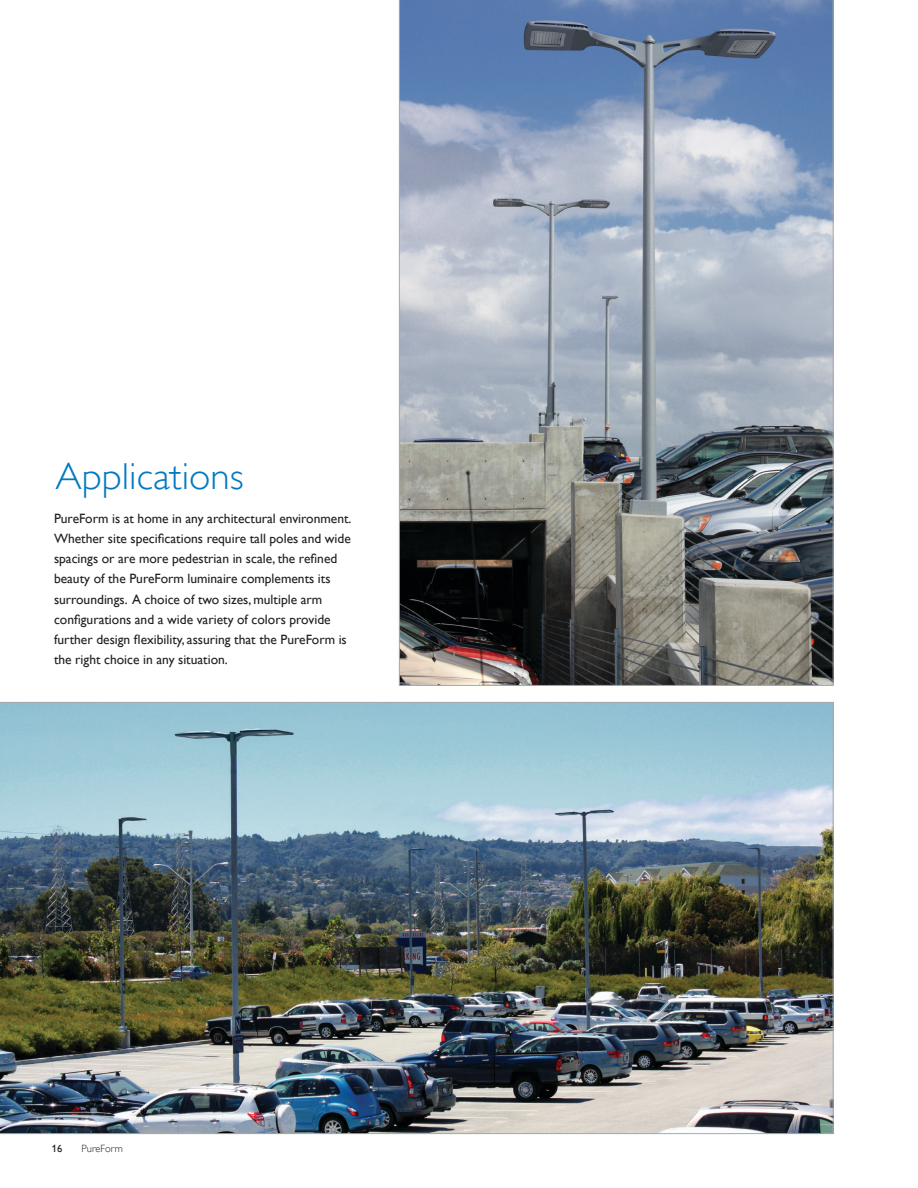
<style>
.page{position:relative;width:918px;height:1188px;background:#fff}
.page>*{position:absolute;margin:0;border:0;box-sizing:border-box;transform-origin:0 0}
.t1{font:300 37.5px "Gill Alt One";color:#0079c1;scale:1.05 1}
.t2{font:13.5px/20.2px "Gill Alt One";color:#231f20}
.t3{font:300 10.5px "Gill Alt One";color:#231f20}
.t4{font:10.5px "Gill Alt One";color:#231f20}
</style>
<div class="page">
<svg style="left:399px;top:0;width:434px;height:686px"></svg>
<img style="left:0;top:702px;width:834px;height:432px">
<p class="t1" style="left:56px;top:454px;width:181px">Applications</p>
<p class="t2" style="left:54px;top:508px;width:299px">PureForm is at home in any architectural environment.<br>Whether site specifications require tall poles and wide spacings or are more pedestrian in scale, the refined beauty of the PureForm luminaire complements its surroundings. A choice of two sizes, multiple arm configurations and a wide variety of colors provide further design flexibility, assuring that the PureForm is the right choice in any situation.</p>
<p class="t4" style="left:52px;top:1142px;width:12px">16</p>
<p class="t3" style="left:82px;top:1142px;width:43px">PureForm</p>
</div>
